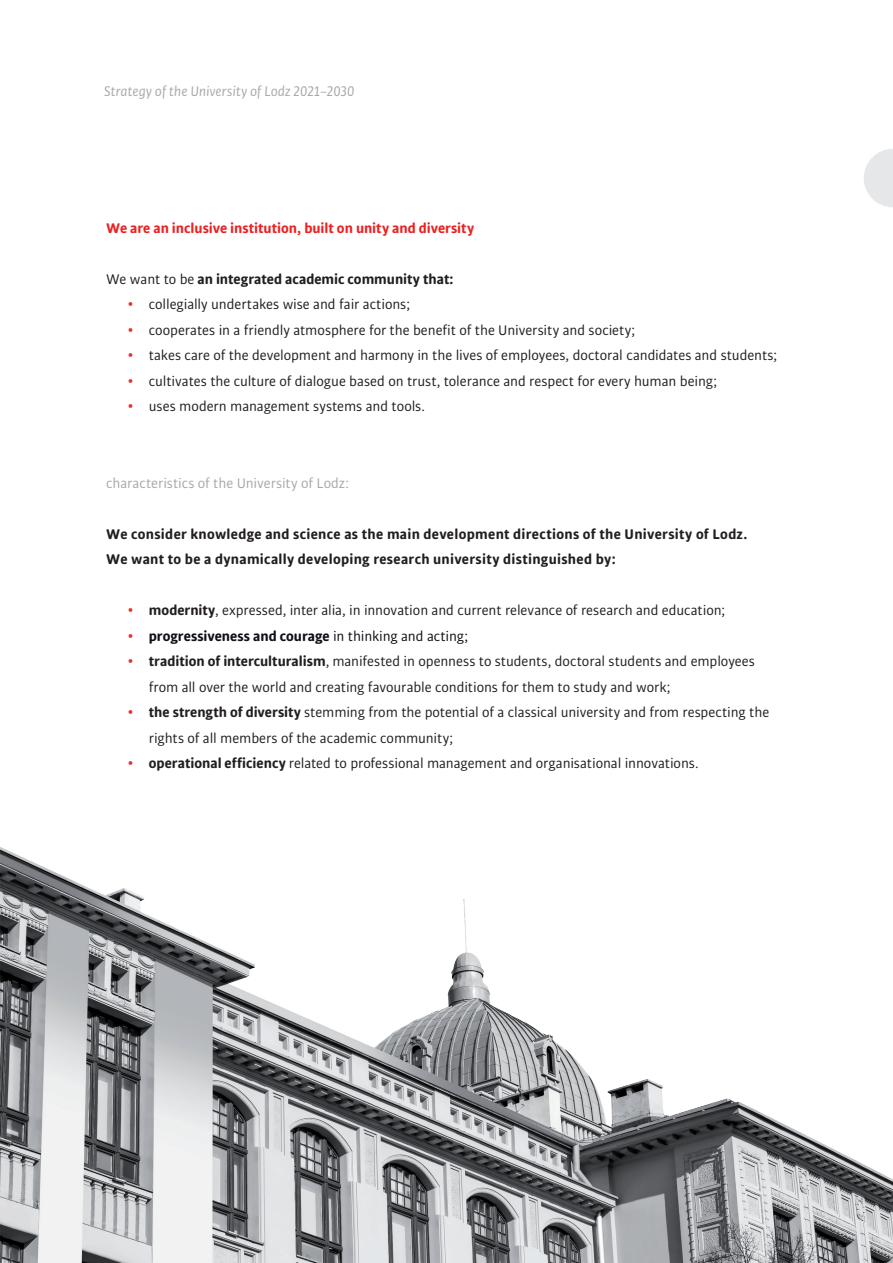
<style>
.page{position:relative;width:893px;height:1263px;background:#fff}
.page>*{position:absolute;margin:0;border:0;box-sizing:border-box;transform-origin:0 0}
.t1{font:15px/25.5px "Bulo Rounded";letter-spacing:-.005em;color:#231f20}
.t2{font:700 15px/25.5px "Bulo Rounded";letter-spacing:.015em;color:#231f20}
.t3{font:700 15px "Bulo Rounded";letter-spacing:-.005em;color:#e92324}
.t4{font:700 15px "Bulo Rounded";color:#0d1016}
.t5{font:700 15px "Bulo Rounded";letter-spacing:-.005em;color:#231f20}
.t6{font:italic 15px "Bulo Rounded";letter-spacing:-.005em;color:#939598}
.t7{font:15px "Bulo Rounded";letter-spacing:-.005em;color:#a8a9ad}
.s1{font-weight:400}
.s2{font-weight:700;color:#ee2d28}
.s3{font-weight:700}
.s4{color:#ee2d28}
</style>
<div class="page">
<svg style="left:864px;top:149px;width:29px;height:58px"></svg>
<img style="left:0;top:847px;width:893px;height:416px">
<p class="t6" style="left:104px;top:82px;width:252px">Strategy of the University of Lodz 2021–2030</p>
<p class="t3" style="left:106px;top:218px;width:369px">We are an inclusive institution, built on unity and diversity</p>
<p class="t5" style="left:106px;top:269px;width:349px"><span class="s1">We want to be</span> an integrated academic community that:</p>
<p class="t1" style="left:128px;top:291px;width:284px"><span class="s2">•</span> collegially undertakes wise and fair actions;</p>
<p class="t1" style="left:128px;top:317px;width:509px"><span class="s2">•</span> cooperates in a friendly atmosphere for the benefit of the University and society;</p>
<p class="t1" style="left:128px;top:342px;width:651px"><span class="s2">•</span> takes care of the development and harmony in the lives of employees, doctoral candidates and students;</p>
<p class="t1" style="left:128px;top:368px;width:591px"><span class="s2">•</span> cultivates the culture of dialogue based on trust, tolerance and respect for every human being;</p>
<p class="t1" style="left:128px;top:393px;width:299px"><span class="s2">•</span> uses modern management systems and tools.</p>
<p class="t7" style="left:106px;top:474px;width:244px">characteristics of the University of Lodz:</p>
<p class="t2" style="left:106px;top:521px;width:643px">We consider knowledge and science as the main development directions of the University of Lodz.<br>We want to be a dynamically developing research university distinguished by:</p>
<p class="t1" style="left:128px;top:597px;width:599px"><span class="s2">•</span> <span class="s3">modernity</span>, expressed, inter alia, in innovation and current relevance of research and education;</p>
<p class="t4" style="left:128px;top:626px;width:342px"><span class="s4">•</span> progressiveness and courage <span class="s1">in thinking and acting;</span></p>
<p class="t1" style="left:149px;top:648px;width:608px;text-indent:-21px"><span class="s2">•</span> <span class="s3">tradition of interculturalism</span>, manifested in openness to students, doctoral students and employees from all over the world and creating favourable conditions for them to study and work;</p>
<p class="t1" style="left:149px;top:699px;width:622px;text-indent:-21px"><span class="s2">•</span> <span class="s3">the strength of diversity</span> stemming from the potential of a classical university and from respecting the rights of all members of the academic community;</p>
<p class="t1" style="left:128px;top:750px;width:573px"><span class="s2">•</span> <span class="s3">operational efficiency</span> related to professional management and organisational innovations.</p>
</div>
